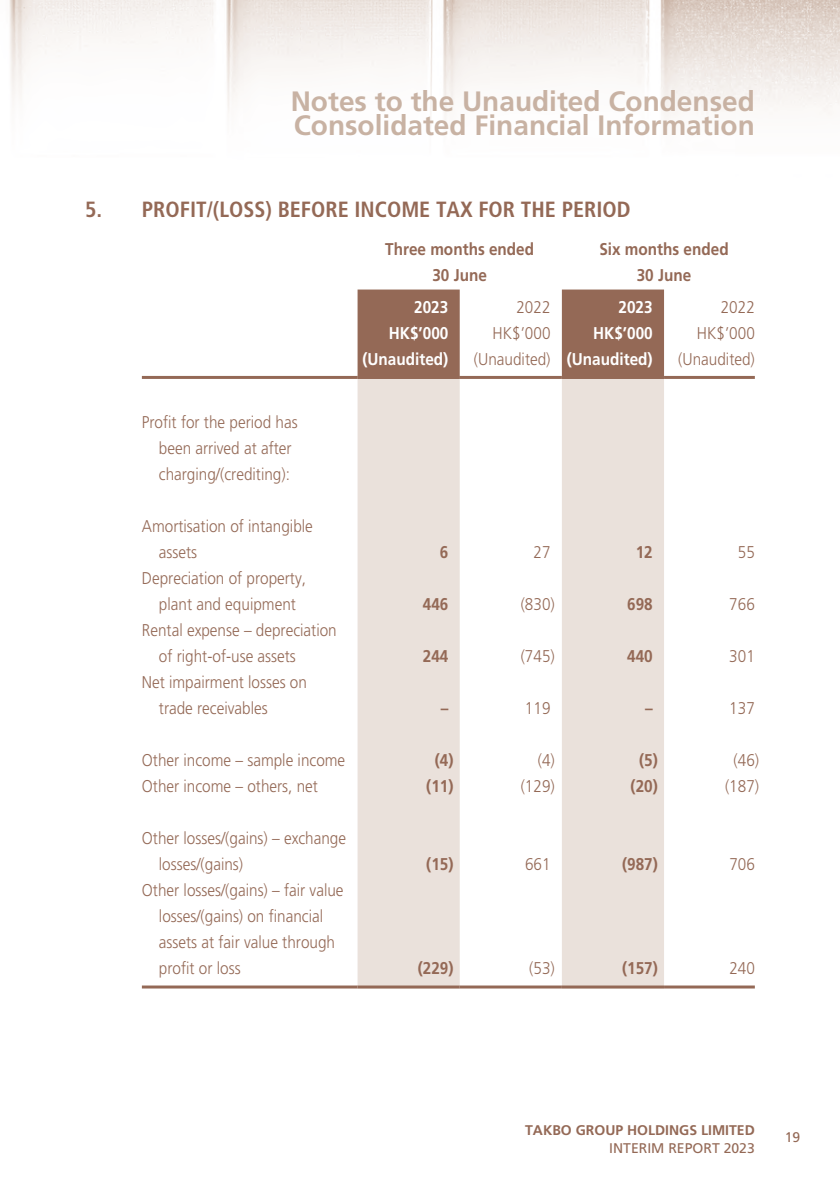
<style>
.page{position:relative;width:840px;height:1191px;background:#fff}
.page>*{position:absolute;margin:0;border:0;box-sizing:border-box;transform-origin:0 0}
.t1{font:700 28px/24px "Frutiger LT Std";color:#c8b2a3}
.t2{font:700 condensed 22px "Frutiger LT Std";color:#946956}
.t3{font:300 17px/26px "Frutiger LT Std";color:#946956;scale:.9 1}
.t4{font:700 17px/26px "Frutiger LT Std";color:#946956;text-align:center;scale:.9 1}
.t5{font:700 17px "Frutiger LT Std";color:#fff;scale:.9 1}
.t6{font:700 14px "Frutiger LT Std";color:#946956}
.t7{font:14px "Frutiger LT Std";color:#946956}
.s1{font-weight:700;color:#fff}
</style>
<div class="page">
<img style="left:9px;top:0;width:830px;height:989px">
<svg style="left:357px;top:289px;width:306px;height:87px"></svg>
<svg style="left:357px;top:379px;width:306px;height:606px;fill:#eae1db"></svg>
<hr style="left:142px;top:376px;width:215px;height:3px;background:#946956">
<hr style="left:357px;top:376px;width:102px;height:3px;background:#946956">
<hr style="left:459px;top:376px;width:102px;height:3px;background:#946956">
<hr style="left:561px;top:376px;width:102px;height:3px;background:#946956">
<hr style="left:663px;top:376px;width:91px;height:3px;background:#946956">
<hr style="left:142px;top:985px;width:215px;height:3px;background:#946956">
<hr style="left:357px;top:985px;width:102px;height:3px;background:#946956">
<hr style="left:459px;top:985px;width:102px;height:3px;background:#946956">
<hr style="left:561px;top:985px;width:102px;height:3px;background:#946956">
<hr style="left:663px;top:985px;width:91px;height:3px;background:#946956">
<h1 class="t1" style="left:290px;top:90px;width:465px">Notes to the Unaudited Condensed<br>Consolidated Financial Information</h1>
<p class="t2" style="left:85px;top:196px;width:546px">5. PROFIT/(LOSS) BEFORE INCOME TAX FOR THE PERIOD</p>
<p class="t4" style="left:385px;top:236px;width:167px">Three months ended<br>30 June</p>
<p class="t4" style="left:599px;top:236px;width:145px">Six months ended<br>30 June</p>
<p class="t5" style="left:414px;top:297px;width:39px">2023</p>
<p class="t3" style="left:516px;top:294px;width:39px">2022</p>
<p class="t5" style="left:618px;top:297px;width:39px">2023</p>
<p class="t3" style="left:720px;top:294px;width:39px">2022</p>
<p class="t5" style="left:388px;top:323px;width:68px">HK$’000</p>
<p class="t3" style="left:492px;top:320px;width:66px">HK$’000</p>
<p class="t5" style="left:592px;top:323px;width:68px">HK$’000</p>
<p class="t3" style="left:696px;top:320px;width:66px">HK$’000</p>
<p class="t5" style="left:362px;top:349px;width:97px">(Unaudited)</p>
<p class="t3" style="left:473px;top:346px;width:200px">(Unaudited) <span class="s1">(Unaudited)</span></p>
<p class="t3" style="left:678px;top:346px;width:87px">(Unaudited)</p>
<p class="t3" style="left:159px;top:409px;width:155px;text-indent:-17px">Profit for the period has been arrived at after charging/(crediting):</p>
<p class="t3" style="left:159px;top:513px;width:172px;text-indent:-17px">Amortisation of intangible assets</p>
<p class="t3" style="left:142px;top:565px;width:184px;text-align:center">Depreciation of property, plant and equipment</p>
<p class="t3" style="left:159px;top:617px;width:199px;text-indent:-17px">Rental expense – depreciation of right-of-use assets</p>
<p class="t3" style="left:159px;top:669px;width:166px;text-indent:-17px">Net impairment losses on trade receivables</p>
<p class="t4" style="left:439px;top:539px;width:11px">6</p>
<p class="t3" style="left:533px;top:539px;width:20px">27</p>
<p class="t4" style="left:635px;top:539px;width:20px">12</p>
<p class="t3" style="left:737px;top:539px;width:20px">55</p>
<p class="t4" style="left:422px;top:591px;width:30px">446</p>
<p class="t3" style="left:520px;top:591px;width:39px">(830)</p>
<p class="t4" style="left:626px;top:591px;width:30px">698</p>
<p class="t3" style="left:729px;top:591px;width:30px">766</p>
<p class="t4" style="left:422px;top:643px;width:30px">244</p>
<p class="t3" style="left:520px;top:643px;width:39px">(745)</p>
<p class="t4" style="left:626px;top:643px;width:30px">440</p>
<p class="t3" style="left:729px;top:643px;width:30px">301</p>
<p class="t4" style="left:440px;top:695px;width:10px">–</p>
<p class="t3" style="left:524px;top:695px;width:30px">119</p>
<p class="t4" style="left:644px;top:695px;width:10px">–</p>
<p class="t3" style="left:729px;top:695px;width:30px">137</p>
<p class="t3" style="left:142px;top:747px;width:227px">Other income – sample income</p>
<p class="t4" style="left:434px;top:747px;width:22px">(4)</p>
<p class="t3" style="left:537px;top:747px;width:20px">(4)</p>
<p class="t4" style="left:638px;top:747px;width:22px">(5)</p>
<p class="t3" style="left:733px;top:747px;width:30px">(46)</p>
<p class="t3" style="left:142px;top:773px;width:197px">Other income – others, net</p>
<p class="t4" style="left:426px;top:773px;width:32px">(11)</p>
<p class="t3" style="left:520px;top:773px;width:39px">(129)</p>
<p class="t4" style="left:630px;top:773px;width:32px">(20)</p>
<p class="t3" style="left:724px;top:773px;width:39px">(187)</p>
<p class="t3" style="left:159px;top:825px;width:209px;text-indent:-17px">Other losses/(gains) – exchange losses/(gains)</p>
<p class="t4" style="left:426px;top:851px;width:32px">(15)</p>
<p class="t3" style="left:524px;top:851px;width:30px">661</p>
<p class="t4" style="left:621px;top:851px;width:41px">(987)</p>
<p class="t3" style="left:729px;top:851px;width:30px">706</p>
<p class="t3" style="left:159px;top:877px;width:206px;text-indent:-17px">Other losses/(gains) – fair value losses/(gains) on financial assets at fair value through profit or loss</p>
<p class="t4" style="left:417px;top:955px;width:41px">(229)</p>
<p class="t3" style="left:529px;top:955px;width:30px">(53)</p>
<p class="t4" style="left:621px;top:955px;width:41px">(157)</p>
<p class="t3" style="left:729px;top:955px;width:30px">240</p>
<p class="t6" style="left:525px;top:1121px;width:231px">TAKBO GROUP HOLDINGS LIMITED</p>
<p class="t7" style="left:609px;top:1139px;width:147px">INTERIM REPORT 2023</p>
<p class="t7" style="left:784px;top:1128px;width:17px">19</p>
</div>
